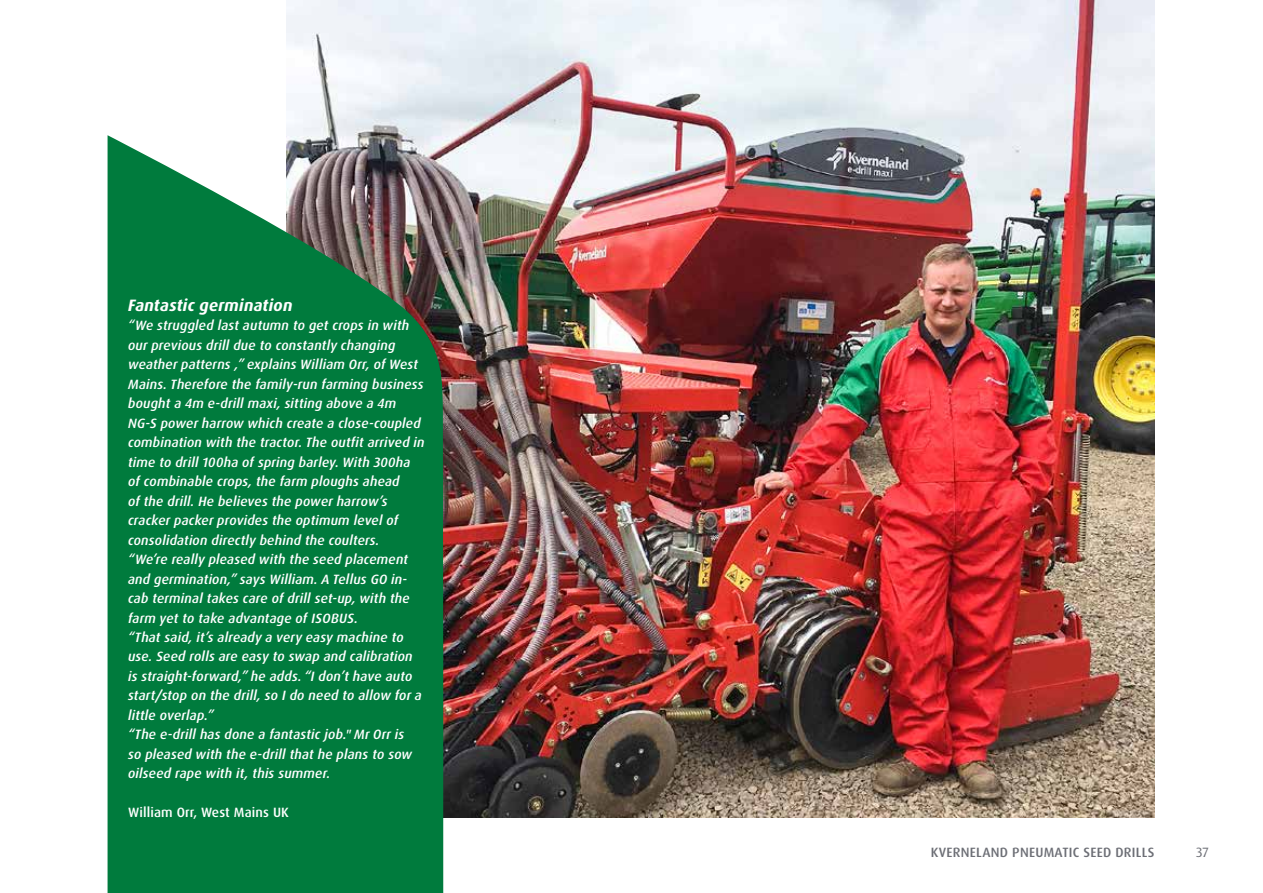
<style>
.page{position:relative;width:1263px;height:893px;background:#fff}
.page>*{position:absolute;margin:0;border:0;box-sizing:border-box;transform-origin:0 0}
.t1{font:italic 700 16.5px "Dax Pro";letter-spacing:.01em;color:#fff}
.t2{font:italic 500 13.5px/19.5px "Dax Pro";letter-spacing:.01em;color:#fff}
.t3{font:500 13.5px "Dax Pro";letter-spacing:.02em;color:#6d6f76}
.t4{font:500 13.5px "Dax Pro";letter-spacing:.01em;color:#fff}
.t5{font:13.5px "Dax Pro";color:#6d6f76}
</style>
<div class="page">
<img style="left:286px;top:0;width:868px;height:818px">
<svg style="left:108px;top:135px;width:338px;height:758px;background:#157e48"></svg>
<p class="t1" style="left:128px;top:294px;width:166px">Fantastic germination</p>
<p class="t2" style="left:128px;top:316px;width:298px">“We struggled last autumn to get crops in with our previous drill due to constantly changing weather patterns ,” explains William Orr, of West Mains. Therefore the family-run farming business bought a 4m e-drill maxi, sitting above a 4m NG-S power harrow which create a close-coupled combination with the tractor. The outfit arrived in time to drill 100ha of spring barley. With 300ha of combinable crops, the farm ploughs ahead<br>of the drill. He believes the power harrow’s cracker packer provides the optimum level of consolidation directly behind the coulters.<br>“We’re really pleased with the seed placement and germination,” says William. A Tellus GO in&shy;cab terminal takes care of drill set-up, with the farm yet to take advantage of ISOBUS.<br>“That said, it’s already a very easy machine to use. Seed rolls are easy to swap and calibration is straight-forward,” he adds. “I don’t have auto start/stop on the drill, so I do need to allow for a little overlap.”<br>“The e-drill has done a fantastic job." Mr Orr is<br>so pleased with the e-drill that he plans to sow oilseed rape with it, this summer.</p>
<p class="t4" style="left:128px;top:804px;width:162px">William Orr, West Mains UK</p>
<p class="t3" style="left:931px;top:843px;width:225px">KVERNELAND PNEUMATIC SEED DRILLS</p>
<p class="t5" style="left:1196px;top:843px;width:14px">37</p>
</div>
